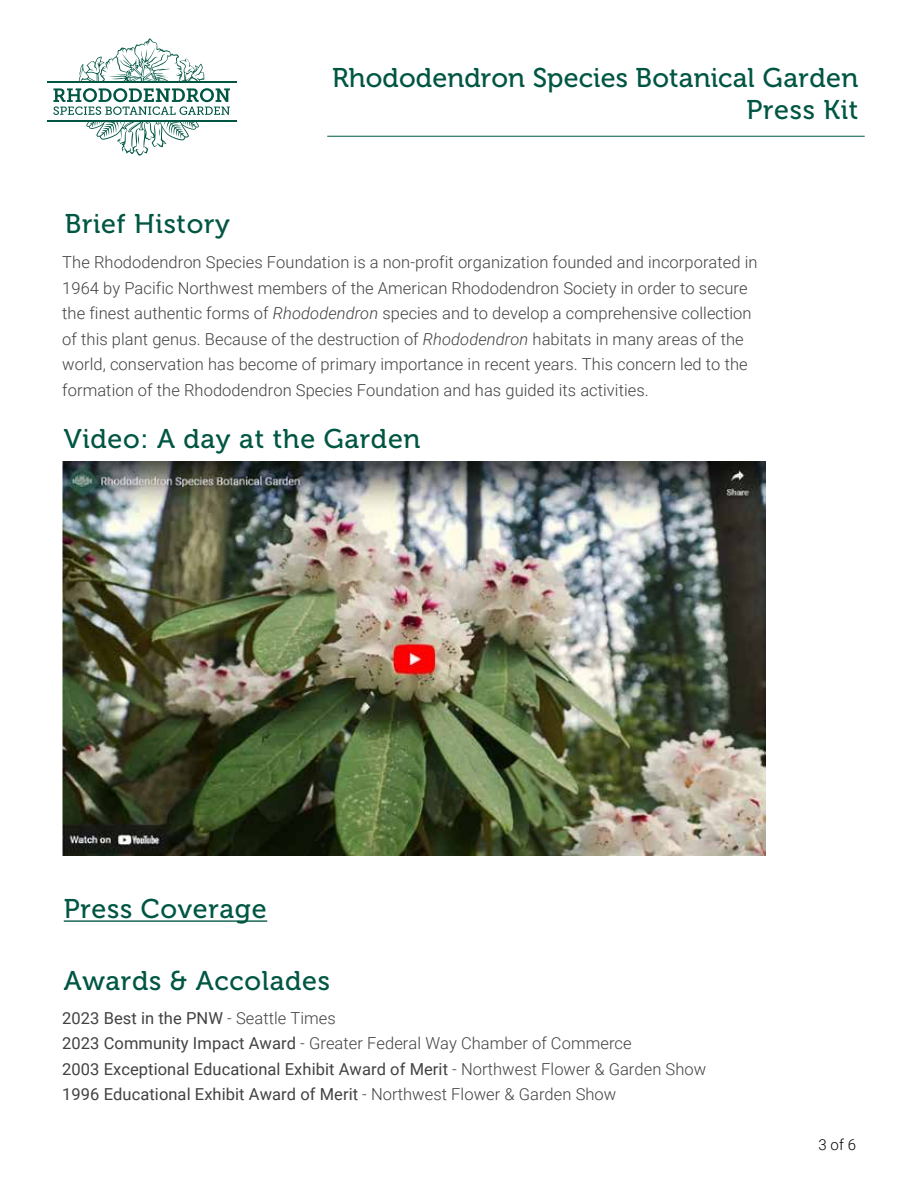
<style>
.page{position:relative;width:918px;height:1188px;background:#fff}
.page>*{position:absolute;margin:0;border:0;box-sizing:border-box;transform-origin:0 0}
.t1{font:27px "Museo 500";letter-spacing:.025em;color:#005643}
.t2{font:27px/32.4px "Museo 500";letter-spacing:.005em;color:#005643;text-align:right}
.t3{font:300 16.5px/25.5px "Roboto";letter-spacing:.005em;color:#434143}
.t4{font:16.5px/25.5px "Roboto";letter-spacing:.005em;color:#434143}
.t5{font:300 15px "Roboto";color:#000}
.s1{font-style:italic}
.s2{font-weight:300}
</style>
<div class="page">
<hr style="left:47px;top:120px;width:189px;height:1px;background:#005643">
<svg style="left:53px;top:88px;width:177px;height:68px"></svg>
<hr style="left:47px;top:81px;width:189px;height:2px;background:#005643">
<svg style="left:79px;top:38px;width:125px;height:43px"></svg>
<hr style="left:327px;top:136px;width:538px;height:1px;background:#005643">
<hr style="left:64px;top:920px;width:203px;height:2px;background:#005643">
<img style="left:63px;top:461px;width:703px;height:395px">
<h1 class="t1" style="left:65px;top:209px;width:167px">Brief History</h1>
<h1 class="t2" style="left:332px;top:62px;width:528px">Rhododendron Species Botanical Garden<br>Press Kit</h1>
<p class="t3" style="left:62px;top:249px;width:697px">The Rhododendron Species Foundation is a non-profit organization founded and incorporated in 1964 by Pacific Northwest members of the American Rhododendron Society in order to secure the finest authentic forms of <span class="s1">Rhododendron</span> species and to develop a comprehensive collection of this plant genus. Because of the destruction of <span class="s1">Rhododendron</span> habitats in many areas of the world, conservation has become of primary importance in recent years. This concern led to the formation of the Rhododendron Species Foundation and has guided its activities.</p>
<h1 class="t1" style="left:64px;top:424px;width:358px">Video: A day at the Garden</h1>
<h1 class="t1" style="left:64px;top:894px;width:204px">Press Coverage</h1>
<h1 class="t1" style="left:64px;top:966px;width:268px">Awards &amp; Accolades</h1>
<p class="t4" style="left:62px;top:1004px;width:646px">2023 Best in the PNW <span class="s2">- Seattle Times<br></span>2023 Community Impact Award <span class="s2">- Greater Federal Way Chamber of Commerce<br></span>2003 Exceptional Educational Exhibit Award of Merit <span class="s2">- Northwest Flower &amp; Garden Show </span>1996 Educational Exhibit Award of Merit <span class="s2">- Northwest Flower &amp; Garden Show</span></p>
<p class="t5" style="left:819px;top:1134px;width:39px">3 of 6</p>
</div>
